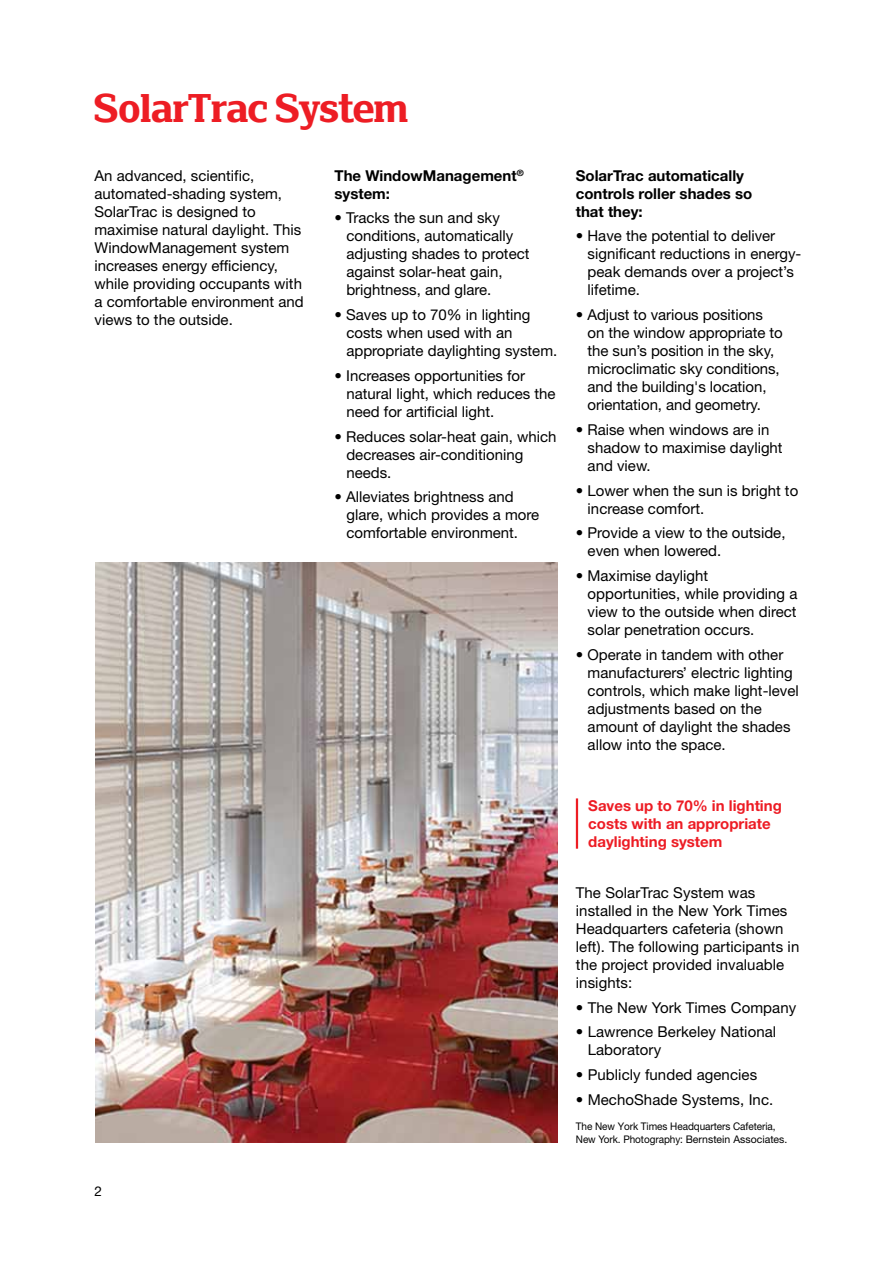
<style>
.page{position:relative;width:893px;height:1263px;background:#fff}
.page>*{position:absolute;margin:0;border:0;box-sizing:border-box;transform-origin:0 0}
.t1{font:42px "Mecho Shade Egyptian";color:#ed1d24}
.t2{font:15px/18px "Helvetica Neue LT Std";color:#000}
.t3{font:700 15px/18px "Helvetica Neue LT Std";color:#000}
.t4{font:700 15px/18px "Helvetica Neue LT Std";color:#ed1c24}
.t5{font:13.5px "Helvetica Neue LT Std";color:#000}
.t6{font:10.5px/12.6px "Helvetica Neue LT Std";letter-spacing:-.005em;color:#000;scale:.95 1}
</style>
<div class="page">
<hr style="left:576px;top:798px;width:2px;height:51px;background:#ed1d24">
<img style="left:95px;top:562px;width:463px;height:581px">
<h1 class="t1" style="left:94px;top:83px;width:315px">SolarTrac System</h1>
<p class="t2" style="left:94px;top:166px;width:211px">An advanced, scientific, automated-shading system,<br>SolarTrac is designed to maximise natural daylight. This<br>WindowManagement system increases energy efficiency, while providing occupants with a comfortable environment and views to the outside.</p>
<p class="t3" style="left:335px;top:166px;width:191px">The WindowManagement<sup>® </sup>system:</p>
<p class="t2" style="left:346px;top:209px;width:185px;text-indent:-12px">• Tracks the sun and sky conditions, automatically adjusting shades to protect against solar-heat gain, brightness, and glare.</p>
<p class="t2" style="left:346px;top:306px;width:212px;text-indent:-12px">• Saves up to 70% in lighting costs when used with an appropriate daylighting system.</p>
<p class="t2" style="left:346px;top:366px;width:211px;text-indent:-12px">• Increases opportunities for natural light, which reduces the need for artificial light.</p>
<p class="t2" style="left:346px;top:427px;width:212px;text-indent:-12px">• Reduces solar-heat gain, which decreases air-conditioning needs.</p>
<p class="t2" style="left:346px;top:488px;width:194px;text-indent:-12px">• Alleviates brightness and glare, which provides a more comfortable environment.</p>
<p class="t5" style="left:94px;top:1183px;width:9px">2</p>
<p class="t3" style="left:576px;top:166px;width:178px">SolarTrac automatically controls roller shades so that they:</p>
<p class="t2" style="left:588px;top:227px;width:215px;text-indent:-12px">• Have the potential to deliver significant reductions in energy&shy;peak demands over a project’s lifetime.</p>
<p class="t2" style="left:588px;top:306px;width:197px;text-indent:-12px">• Adjust to various positions on the window appropriate to the sun’s position in the sky, microclimatic sky conditions, and the building's location, orientation, and geometry.</p>
<p class="t2" style="left:588px;top:420px;width:197px;text-indent:-12px">• Raise when windows are in shadow to maximise daylight and view.</p>
<p class="t2" style="left:588px;top:481px;width:212px;text-indent:-12px">• Lower when the sun is bright to increase comfort.</p>
<p class="t2" style="left:588px;top:524px;width:199px;text-indent:-12px">• Provide a view to the outside, even when lowered.</p>
<p class="t2" style="left:588px;top:567px;width:211px;text-indent:-12px">• Maximise daylight opportunities, while providing a view to the outside when direct solar penetration occurs.</p>
<p class="t2" style="left:588px;top:645px;width:213px;text-indent:-12px">• Operate in tandem with other manufacturers’ electric lighting controls, which make light-level adjustments based on the amount of daylight the shades allow into the space.</p>
<p class="t4" style="left:588px;top:796px;width:195px">Saves up to 70% in lighting costs with an appropriate daylighting system</p>
<p class="t2" style="left:576px;top:883px;width:225px">The SolarTrac System was installed in the New York Times<br>Headquarters cafeteria (shown left). The following participants in the project provided invaluable insights:</p>
<p class="t2" style="left:576px;top:998px;width:222px">• The New York Times Company</p>
<p class="t2" style="left:588px;top:1023px;width:190px;text-indent:-12px">• Lawrence Berkeley National<br>Laboratory</p>
<p class="t2" style="left:576px;top:1066px;width:183px">• Publicly funded agencies</p>
<p class="t2" style="left:576px;top:1090px;width:199px">• MechoShade Systems, Inc.</p>
<p class="t6" style="left:576px;top:1120px;width:224px">The New York Times Headquarters Cafeteria,<br>New York. Photography: Bernstein Associates.</p>
</div>
